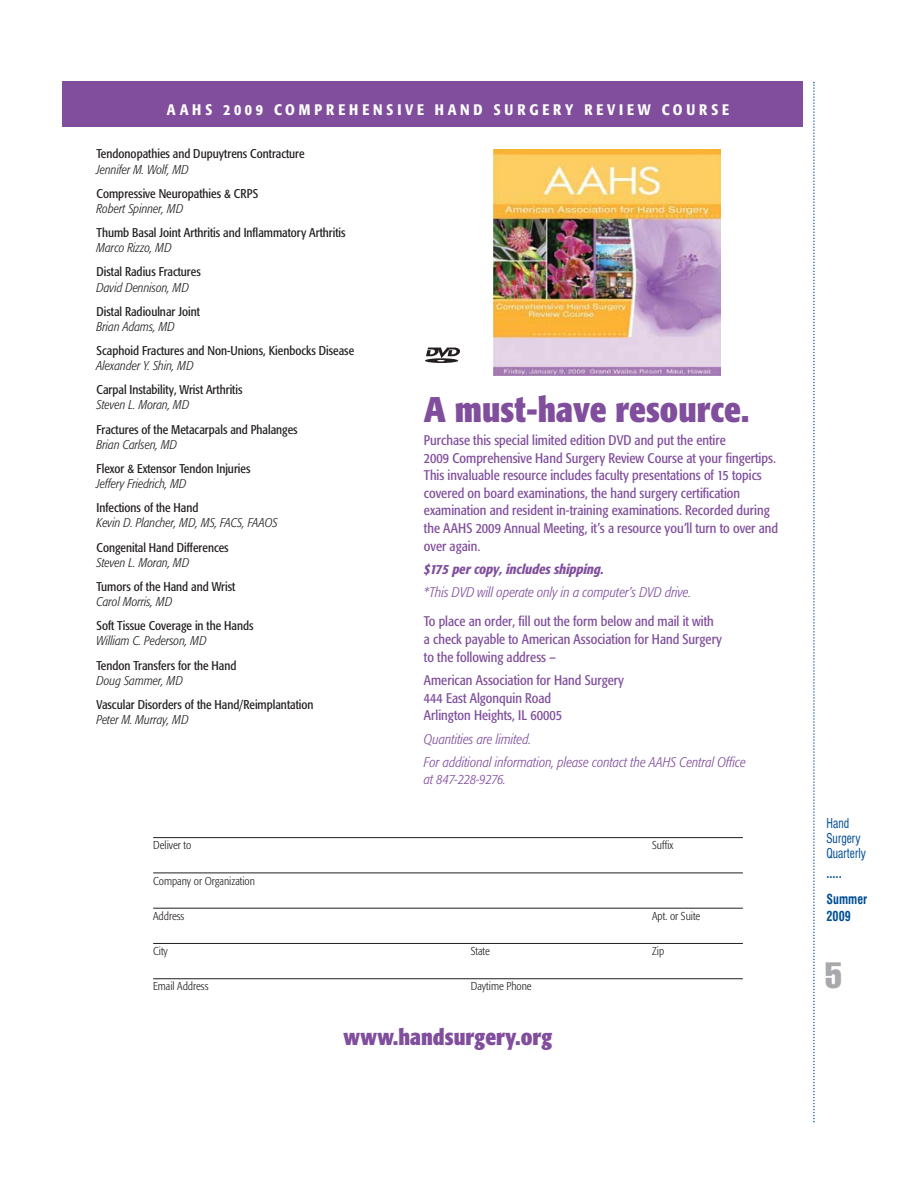
<style>
.page{position:relative;width:918px;height:1188px;background:#fff}
.page>*{position:absolute;margin:0;border:0;box-sizing:border-box;transform-origin:0 0}
.t1{font:extra-condensed 36px "Helvetica";color:#a7a9ac}
.t2{font:35.25px "Formata Bold Condensed+SCCFYK";color:#804e9d}
.t3{font:22.65px "Formata Bold Condensed+SCCFYK";color:#804e9d}
.t4{font:15.15px "Formata Medium Condensed+FOZEPD";letter-spacing:.26em;color:#fff}
.t5{font:condensed 15px/15px "Helvetica";color:#004e94;scale:.85 1}
.t6{font:13.8px/17.7px "Formata Condensed+KDNQLH";color:#804e9d}
.t7{font:13.8px/23.2px "Formata Light Condensed Italic+FEJDZK";color:#804e9d}
.t8{font:13.8px "Formata Medium Condensed Italic+DXNLOR";color:#804e9d}
.t9{font:700 13.5px/26px "Corporate Condensed";color:#004e94;scale:.9 1}
.t10{font:12.6px "Formata Condensed+KDNQLH";color:#231f20}
.t11{font:12.6px "Formata Light Condensed Italic+FEJDZK";color:#231f20}
.t12{font:11.4px "Formata Light Condensed+WVFWAV";color:#231f20}
</style>
<div class="page">
<svg style="left:813px;top:82px;width:2px;height:1040px"></svg>
<div style="left:62px;top:81px;width:741px;height:45px;background:#804e9d"></div>
<img style="left:493px;top:149px;width:227px;height:227px">
<hr style="left:153px;top:837px;width:590px;height:1px;background:#231f20">
<hr style="left:153px;top:873px;width:590px;height:1px;background:#231f20">
<hr style="left:153px;top:908px;width:590px;height:1px;background:#231f20">
<hr style="left:153px;top:943px;width:590px;height:1px;background:#231f20">
<hr style="left:153px;top:978px;width:590px;height:1px;background:#231f20">
<svg style="left:425px;top:348px;width:35px;height:15px"></svg>
<p class="t4" style="left:167px;top:104px;width:564px">AAHS 2009 COMPREHENSIVE HAND SURGERY REVIEW COURSE</p>
<p class="t10" style="left:97px;top:149px;width:210px">Tendonopathies and Dupuytrens Contracture</p>
<p class="t11" style="left:97px;top:164px;width:94px">Jennifer M. Wolf, MD</p>
<p class="t10" style="left:97px;top:188px;width:163px">Compressive Neuropathies &amp; CRPS</p>
<p class="t11" style="left:97px;top:203px;width:88px">Robert Spinner, MD</p>
<p class="t10" style="left:97px;top:227px;width:251px">Thumb Basal Joint Arthritis and Inflammatory Arthritis</p>
<p class="t11" style="left:97px;top:242px;width:77px">Marco Rizzo, MD</p>
<p class="t10" style="left:97px;top:267px;width:106px">Distal Radius Fractures</p>
<p class="t11" style="left:97px;top:282px;width:94px">David Dennison, MD</p>
<p class="t10" style="left:97px;top:306px;width:105px">Distal Radioulnar Joint</p>
<p class="t11" style="left:97px;top:321px;width:80px">Brian Adams, MD</p>
<p class="t10" style="left:97px;top:345px;width:259px">Scaphoid Fractures and Non-Unions, Kienbocks Disease</p>
<p class="t11" style="left:97px;top:360px;width:99px">Alexander Y. Shin, MD</p>
<p class="t10" style="left:97px;top:384px;width:148px">Carpal Instability, Wrist Arthritis</p>
<p class="t11" style="left:97px;top:400px;width:95px">Steven L. Moran, MD</p>
<p class="t10" style="left:97px;top:424px;width:203px">Fractures of the Metacarpals and Phalanges</p>
<p class="t11" style="left:97px;top:439px;width:82px">Brian Carlsen, MD</p>
<p class="t10" style="left:97px;top:463px;width:156px">Flexor &amp; Extensor Tendon Injuries</p>
<p class="t11" style="left:97px;top:478px;width:92px">Jeffery Friedrich, MD</p>
<p class="t10" style="left:97px;top:502px;width:104px">Infections of the Hand</p>
<p class="t11" style="left:97px;top:518px;width:183px">Kevin D. Plancher, MD, MS, FACS, FAAOS</p>
<p class="t10" style="left:97px;top:542px;width:134px">Congenital Hand Differences</p>
<p class="t11" style="left:97px;top:557px;width:95px">Steven L. Moran, MD</p>
<p class="t10" style="left:97px;top:581px;width:140px">Tumors of the Hand and Wrist</p>
<p class="t11" style="left:97px;top:596px;width:77px">Carol Morris, MD</p>
<p class="t10" style="left:97px;top:620px;width:159px">Soft Tissue Coverage in the Hands</p>
<p class="t11" style="left:97px;top:635px;width:112px">William C. Pederson, MD</p>
<p class="t10" style="left:97px;top:660px;width:142px">Tendon Transfers for the Hand</p>
<p class="t11" style="left:97px;top:675px;width:88px">Doug Sammer, MD</p>
<p class="t10" style="left:97px;top:699px;width:218px">Vascular Disorders of the Hand/Reimplantation</p>
<p class="t11" style="left:97px;top:714px;width:94px">Peter M. Murray, MD</p>
<h2 class="t2" style="left:424px;top:394px;width:327px">A must-have resource.</h2>
<p class="t6" style="left:424px;top:432px;width:356px">Purchase this special limited edition DVD and put the entire<br>2009 Comprehensive Hand Surgery Review Course at your fingertips.<br>This invaluable resource includes faculty presentations of 15 topics covered on board examinations, the hand surgery certification examination and resident in-training examinations. Recorded during the AAHS 2009 Annual Meeting, it’s a resource you’ll turn to over and over again.</p>
<p class="t8" style="left:424px;top:563px;width:182px">$175 per copy, includes shipping.</p>
<p class="t7" style="left:424px;top:582px;width:269px">*This DVD will operate only in a computer’s DVD drive.</p>
<p class="t6" style="left:424px;top:613px;width:299px">To place an order, fill out the form below and mail it with a check payable to American Association for Hand Surgery to the following address –</p>
<p class="t6" style="left:424px;top:672px;width:202px">American Association for Hand Surgery<br>444 East Algonquin Road<br>Arlington Heights, IL 60005</p>
<p class="t7" style="left:424px;top:728px;width:323px">Quantities are limited.<br>For additional information, please contact the AAHS Central Office</p>
<p class="t7" style="left:424px;top:769px;width:84px">at 847-228-9276.</p>
<p class="t12" style="left:153px;top:840px;width:40px">Deliver to</p>
<p class="t12" style="left:652px;top:840px;width:23px">Suffix</p>
<p class="t12" style="left:153px;top:876px;width:103px">Company or Organization</p>
<p class="t12" style="left:153px;top:911px;width:33px">Address</p>
<p class="t12" style="left:652px;top:911px;width:50px">Apt. or Suite</p>
<p class="t12" style="left:153px;top:946px;width:16px">City</p>
<p class="t12" style="left:471px;top:946px;width:21px">State</p>
<p class="t12" style="left:652px;top:946px;width:14px">Zip</p>
<p class="t12" style="left:153px;top:981px;width:57px">Email Address</p>
<p class="t12" style="left:471px;top:981px;width:62px">Daytime Phone</p>
<h3 class="t3" style="left:344px;top:1027px;width:210px">www.handsurgery.org</h3>
<p class="t5" style="left:827px;top:817px;width:48px">Hand<br>Surgery<br>Quarterly</p>
<p class="t9" style="left:827px;top:861px;width:47px">.....<br>Summer</p>
<p class="t9" style="left:827px;top:904px;width:29px">2009</p>
<h1 class="t1" style="left:825px;top:962px;width:18px">5</h1>
</div>
